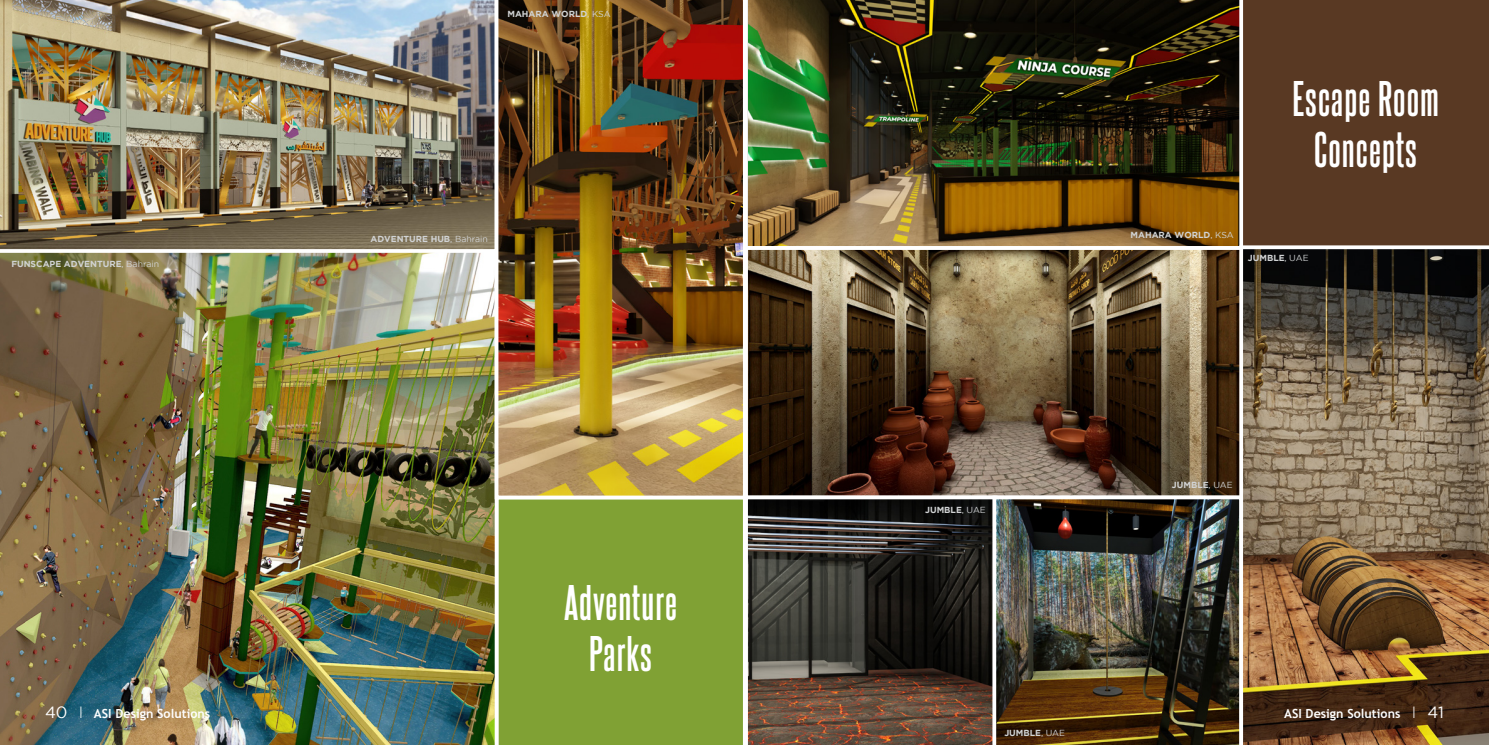
<style>
.page{position:relative;width:1489px;height:745px;background:#fff}
.page>*{position:absolute;margin:0;border:0;box-sizing:border-box;transform-origin:0 0}
.t1{font:700 42.5px/51px "Steelfish Rg";letter-spacing:.025em;color:#fff;text-align:center}
.t2{font:700 12.5px "Trebuchet MS";color:#fff}
.t3{font:700 8.75px "Gotham";color:#d1d3d4}
.s1{font-weight:400}
.s2{font-family:"Gotham";font-weight:400;font-size:16.25px}
.s3{font-family:"Gotham";font-weight:300;font-size:16.25px}
</style>
<div class="page">
<div style="left:498px;top:499px;width:245px;height:245px;background:#80a134"></div>
<img style="left:0;top:253px;width:495px;height:491px">
<img style="left:0;top:0;width:494px;height:253px">
<img style="left:494px;top:0;width:249px;height:499px">
<img style="left:749px;top:251px;width:489px;height:243px">
<div style="left:744px;top:246px;width:499px;height:253px;border:4px solid #fff"></div>
<img style="left:744px;top:0;width:495px;height:249px">
<img style="left:744px;top:495px;width:248px;height:249px">
<img style="left:992px;top:495px;width:247px;height:249px">
<div style="left:1239px;top:0;width:249px;height:245px;background:#593923"></div>
<img style="left:1239px;top:245px;width:249px;height:499px">
<p class="t3" style="left:11px;top:258px;width:149px">FUNSCAPE ADVENTURE<span class="s1">, Bahrain</span></p>
<p class="t3" style="left:507px;top:8px;width:105px">MAHARA WORLD<span class="s1">, KSA</span></p>
<p class="t3" style="left:370px;top:234px;width:119px">ADVENTURE HUB<span class="s1">, Bahrain</span></p>
<h1 class="t1" style="left:564px;top:573px;width:114px">Adventure<br>Parks</h1>
<p class="t3" style="left:925px;top:504px;width:62px">JUMBLE<span class="s1">, UAE</span></p>
<h1 class="t1" style="left:1292px;top:70px;width:148px">Escape Room<br>Concepts</h1>
<p class="t3" style="left:1130px;top:230px;width:105px">MAHARA WORLD<span class="s1">, KSA</span></p>
<p class="t3" style="left:1247px;top:252px;width:62px">JUMBLE<span class="s1">, UAE</span></p>
<p class="t3" style="left:1171px;top:480px;width:62px">JUMBLE<span class="s1">, UAE</span></p>
<h2 class="t2" style="left:45px;top:705px;width:167px"><span class="s2">40</span> <span class="s3">I</span> ASI Design Solutions</h2>
<h2 class="t2" style="left:1283px;top:705px;width:161px">ASI Design Solutions <span class="s3">I</span> <span class="s2">41</span></h2>
<p class="t3" style="left:1004px;top:727px;width:62px">JUMBLE<span class="s1">, UAE</span></p>
</div>
